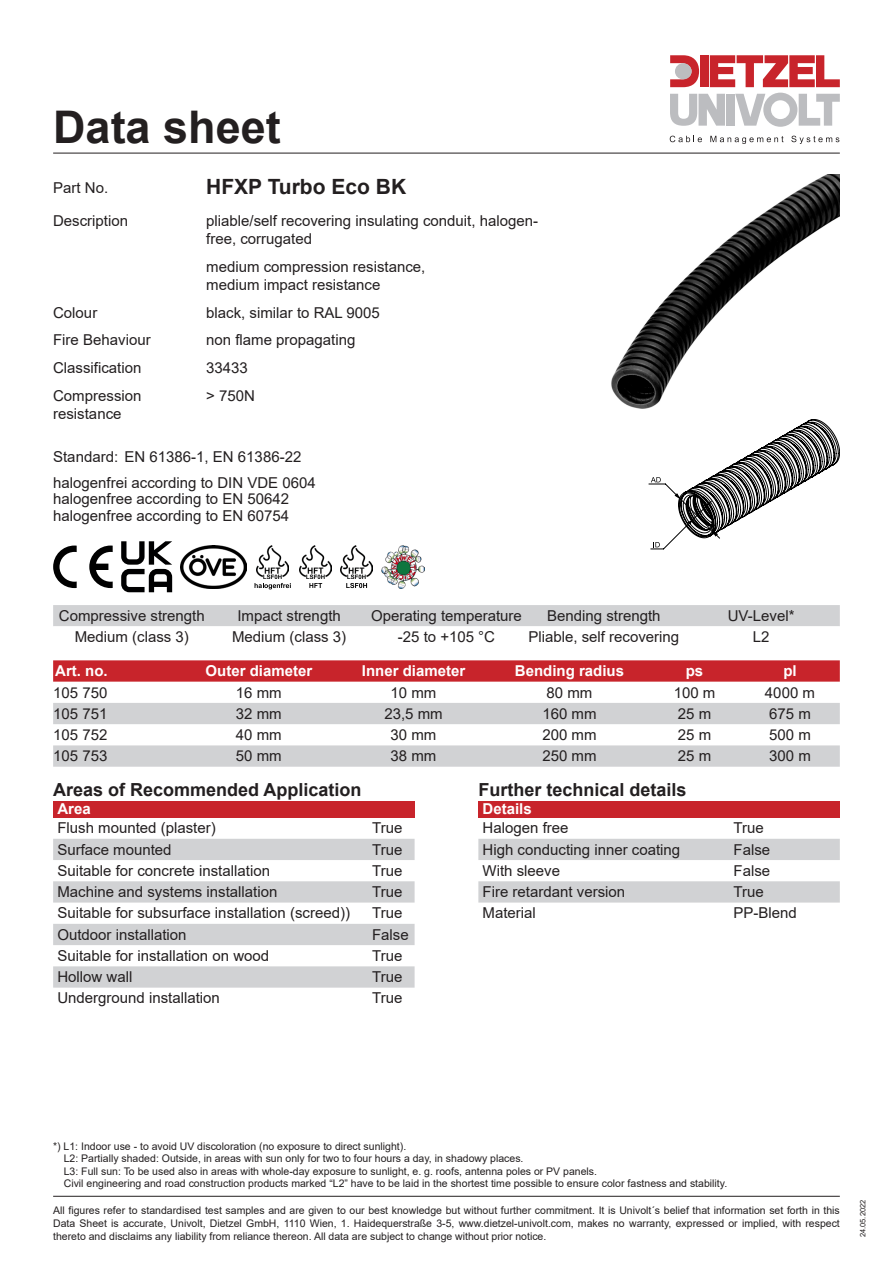
<style>
.page{position:relative;width:893px;height:1263px;background:#fff}
.page>*{position:absolute;margin:0;border:0;box-sizing:border-box;transform-origin:0 0}
.Standard_Absatz{font:700 45px "Arial";color:#231f20}
.Standard_Absatz-2{font:700 21px "Arial";color:#231f20}
.Standard_Absatz-3{font:700 18px "Arial";color:#231f20}
.Standard_Absatz-4{font:15px/18px "Arial";color:#231f20}
.Standard_Absatz-5{font:700 15px "Arial";color:#fff}
.Standard_Absatz-6{font:10.5px/12.6px "Arial";color:#231f20;text-align:justify}
.Standard_Absatz-7{font:7.5px "Arial";color:#231f20}
</style>
<div class="page">
<hr style="left:53px;top:153px;width:787px;height:1px;background:#231f20">
<svg style="left:670px;top:136px;width:32px;height:6px"></svg>
<svg style="left:710px;top:136px;width:73px;height:8px"></svg>
<svg style="left:791px;top:136px;width:48px;height:8px"></svg>
<div style="left:700px;top:55px;width:9px;height:32px;background:#c8242b"></div>
<div style="left:726px;top:94px;width:8px;height:32px;background:#bcbdc0"></div>
<svg style="left:670px;top:94px;width:55px;height:32px"></svg>
<svg style="left:670px;top:55px;width:29px;height:32px"></svg>
<div style="left:675px;top:63px;width:17px;height:16px;background:#bcbdc0;border-radius:50%"></div>
<svg style="left:710px;top:55px;width:130px;height:32px"></svg>
<svg style="left:735px;top:93px;width:105px;height:34px"></svg>
<hr style="left:53px;top:1196px;width:787px;height:1px;background:#231f20">
<svg style="left:53px;top:660px;width:787px;height:22px;background:#c92b32"></svg>
<svg style="left:53px;top:703px;width:787px;height:64px;fill:#d1d2d4"></svg>
<div style="left:53px;top:605px;width:787px;height:21px;background:#d1d2d4"></div>
<div style="left:53px;top:801px;width:362px;height:16px;background:#c8242b"></div>
<svg style="left:53px;top:839px;width:362px;height:149px;fill:#d1d2d4"></svg>
<div style="left:478px;top:801px;width:362px;height:16px;background:#c8242b"></div>
<svg style="left:478px;top:839px;width:362px;height:63px"></svg>
<svg style="left:89px;top:545px;width:24px;height:43px"></svg>
<svg style="left:53px;top:545px;width:24px;height:43px"></svg>
<svg style="left:121px;top:541px;width:51px;height:51px"></svg>
<img style="left:181px;top:545px;width:65px;height:43px">
<img style="left:256px;top:545px;width:33px;height:34px">
<svg style="left:255px;top:583px;width:36px;height:6px"></svg>
<img style="left:299px;top:545px;width:33px;height:34px">
<svg style="left:309px;top:583px;width:13px;height:5px"></svg>
<img style="left:340px;top:545px;width:33px;height:34px">
<svg style="left:346px;top:583px;width:21px;height:5px"></svg>
<img style="left:381px;top:545px;width:44px;height:43px">
<img style="left:612px;top:175px;width:228px;height:234px">
<svg style="left:648px;top:419px;width:192px;height:130px"></svg>
<p class="Standard_Absatz" style="left:53px;top:95px;width:229px">Data sheet</p>
<p class="Standard_Absatz-2" style="left:206px;top:172px;width:201px">HFXP Turbo Eco BK</p>
<p class="Standard_Absatz-4" style="left:53px;top:179px;width:57px">Part No.</p>
<p class="Standard_Absatz-4" style="left:53px;top:212px;width:77px">Description</p>
<p class="Standard_Absatz-4" style="left:206px;top:212px;width:333px">pliable/self recovering insulating conduit, halogen&shy;free, corrugated</p>
<p class="Standard_Absatz-4" style="left:206px;top:257px;width:221px">medium compression resistance, medium impact resistance</p>
<p class="Standard_Absatz-4" style="left:53px;top:303px;width:46px">Colour</p>
<p class="Standard_Absatz-4" style="left:206px;top:303px;width:175px">black, similar to RAL 9005</p>
<p class="Standard_Absatz-4" style="left:53px;top:331px;width:99px">Fire Behaviour</p>
<p class="Standard_Absatz-4" style="left:206px;top:331px;width:151px">non flame propagating</p>
<p class="Standard_Absatz-4" style="left:53px;top:359px;width:90px">Classification</p>
<p class="Standard_Absatz-4" style="left:206px;top:359px;width:43px">33433</p>
<p class="Standard_Absatz-4" style="left:53px;top:386px;width:90px">Compression resistance</p>
<p class="Standard_Absatz-4" style="left:206px;top:386px;width:50px">&gt; 750N</p>
<p class="Standard_Absatz-4" style="left:53px;top:448px;width:250px">Standard: EN 61386-1, EN 61386-22</p>
<p class="Standard_Absatz-4" style="left:53px;top:473px;width:264px">halogenfrei according to DIN VDE 0604</p>
<p class="Standard_Absatz-4" style="left:53px;top:490px;width:237px">halogenfree according to EN 50642</p>
<p class="Standard_Absatz-4" style="left:53px;top:507px;width:237px">halogenfree according to EN 60754</p>
<p class="Standard_Absatz-4" style="left:59px;top:606px;width:147px">Compressive strength</p>
<p class="Standard_Absatz-4" style="left:237px;top:606px;width:105px">Impact strength</p>
<p class="Standard_Absatz-4" style="left:371px;top:606px;width:152px">Operating temperature</p>
<p class="Standard_Absatz-4" style="left:547px;top:606px;width:115px">Bending strength</p>
<p class="Standard_Absatz-4" style="left:728px;top:606px;width:68px">UV-Level*</p>
<p class="Standard_Absatz-4" style="left:75px;top:628px;width:116px">Medium (class 3)</p>
<p class="Standard_Absatz-4" style="left:232px;top:628px;width:116px">Medium (class 3)</p>
<p class="Standard_Absatz-4" style="left:398px;top:628px;width:99px">-25 to +105 °C</p>
<p class="Standard_Absatz-4" style="left:528px;top:628px;width:152px">Pliable, self recovering</p>
<p class="Standard_Absatz-4" style="left:753px;top:628px;width:18px">L2</p>
<p class="Standard_Absatz-5" style="left:55px;top:660px;width:54px">Art. no.</p>
<p class="Standard_Absatz-5" style="left:206px;top:660px;width:108px">Outer diameter</p>
<p class="Standard_Absatz-5" style="left:362px;top:660px;width:105px">Inner diameter</p>
<p class="Standard_Absatz-5" style="left:515px;top:660px;width:111px">Bending radius</p>
<p class="Standard_Absatz-5" style="left:686px;top:660px;width:19px">ps</p>
<p class="Standard_Absatz-5" style="left:783px;top:660px;width:15px">pl</p>
<p class="Standard_Absatz-4" style="left:53px;top:683px;width:56px">105 750</p>
<p class="Standard_Absatz-4" style="left:236px;top:683px;width:47px">16 mm</p>
<p class="Standard_Absatz-4" style="left:391px;top:683px;width:47px">10 mm</p>
<p class="Standard_Absatz-4" style="left:546px;top:683px;width:47px">80 mm</p>
<p class="Standard_Absatz-4" style="left:674px;top:683px;width:43px">100 m</p>
<p class="Standard_Absatz-4" style="left:765px;top:683px;width:52px">4000 m</p>
<p class="Standard_Absatz-4" style="left:53px;top:704px;width:56px">105 751</p>
<p class="Standard_Absatz-4" style="left:236px;top:704px;width:47px">32 mm</p>
<p class="Standard_Absatz-4" style="left:384px;top:704px;width:60px">23,5 mm</p>
<p class="Standard_Absatz-4" style="left:542px;top:704px;width:56px">160 mm</p>
<p class="Standard_Absatz-4" style="left:678px;top:704px;width:35px">25 m</p>
<p class="Standard_Absatz-4" style="left:769px;top:704px;width:43px">675 m</p>
<p class="Standard_Absatz-4" style="left:53px;top:726px;width:56px">105 752</p>
<p class="Standard_Absatz-4" style="left:236px;top:726px;width:47px">40 mm</p>
<p class="Standard_Absatz-4" style="left:391px;top:726px;width:47px">30 mm</p>
<p class="Standard_Absatz-4" style="left:542px;top:726px;width:56px">200 mm</p>
<p class="Standard_Absatz-4" style="left:678px;top:726px;width:35px">25 m</p>
<p class="Standard_Absatz-4" style="left:769px;top:726px;width:43px">500 m</p>
<p class="Standard_Absatz-4" style="left:53px;top:747px;width:56px">105 753</p>
<p class="Standard_Absatz-4" style="left:236px;top:747px;width:47px">50 mm</p>
<p class="Standard_Absatz-4" style="left:391px;top:747px;width:47px">38 mm</p>
<p class="Standard_Absatz-4" style="left:542px;top:747px;width:56px">250 mm</p>
<p class="Standard_Absatz-4" style="left:678px;top:747px;width:35px">25 m</p>
<p class="Standard_Absatz-4" style="left:769px;top:747px;width:43px">300 m</p>
<p class="Standard_Absatz-3" style="left:53px;top:777px;width:310px">Areas of Recommended Application</p>
<p class="Standard_Absatz-5" style="left:57px;top:798px;width:35px">Area</p>
<p class="Standard_Absatz-4" style="left:57px;top:819px;width:160px">Flush mounted (plaster)</p>
<p class="Standard_Absatz-4" style="left:372px;top:819px;width:32px">True</p>
<p class="Standard_Absatz-4" style="left:57px;top:840px;width:116px">Surface mounted</p>
<p class="Standard_Absatz-4" style="left:372px;top:840px;width:32px">True</p>
<p class="Standard_Absatz-4" style="left:57px;top:861px;width:214px">Suitable for concrete installation</p>
<p class="Standard_Absatz-4" style="left:372px;top:861px;width:32px">True</p>
<p class="Standard_Absatz-4" style="left:57px;top:883px;width:222px">Machine and systems installation</p>
<p class="Standard_Absatz-4" style="left:372px;top:883px;width:32px">True</p>
<p class="Standard_Absatz-4" style="left:57px;top:904px;width:294px">Suitable for subsurface installation (screed))</p>
<p class="Standard_Absatz-4" style="left:372px;top:904px;width:32px">True</p>
<p class="Standard_Absatz-4" style="left:57px;top:925px;width:131px">Outdoor installation</p>
<p class="Standard_Absatz-4" style="left:372px;top:925px;width:38px">False</p>
<p class="Standard_Absatz-4" style="left:57px;top:946px;width:213px">Suitable for installation on wood</p>
<p class="Standard_Absatz-4" style="left:372px;top:946px;width:32px">True</p>
<p class="Standard_Absatz-4" style="left:57px;top:968px;width:77px">Hollow wall</p>
<p class="Standard_Absatz-4" style="left:372px;top:968px;width:32px">True</p>
<p class="Standard_Absatz-4" style="left:57px;top:989px;width:164px">Underground installation</p>
<p class="Standard_Absatz-4" style="left:372px;top:989px;width:32px">True</p>
<p class="Standard_Absatz-3" style="left:478px;top:777px;width:210px">Further technical details</p>
<p class="Standard_Absatz-5" style="left:483px;top:798px;width:51px">Details</p>
<p class="Standard_Absatz-4" style="left:483px;top:819px;width:87px">Halogen free</p>
<p class="Standard_Absatz-4" style="left:733px;top:819px;width:32px">True</p>
<p class="Standard_Absatz-4" style="left:483px;top:840px;width:199px">High conducting inner coating</p>
<p class="Standard_Absatz-4" style="left:733px;top:840px;width:38px">False</p>
<p class="Standard_Absatz-4" style="left:483px;top:861px;width:79px">With sleeve</p>
<p class="Standard_Absatz-4" style="left:733px;top:861px;width:38px">False</p>
<p class="Standard_Absatz-4" style="left:483px;top:883px;width:144px">Fire retardant version</p>
<p class="Standard_Absatz-4" style="left:733px;top:883px;width:32px">True</p>
<p class="Standard_Absatz-4" style="left:483px;top:904px;width:55px">Material</p>
<p class="Standard_Absatz-4" style="left:733px;top:904px;width:65px">PP-Blend</p>
<p class="Standard_Absatz-6" style="left:64px;top:1139px;width:665px;text-align:left;text-indent:-11px">*) L1: Indoor use - to avoid UV discoloration (no exposure to direct sunlight).<br>L2: Partially shaded: Outside, in areas with sun only for two to four hours a day, in shadowy places.<br>L3: Full sun: To be used also in areas with whole-day exposure to sunlight, e. g. roofs, antenna poles or PV panels.<br>Civil engineering and road construction products marked “L2” have to be laid in the shortest time possible to ensure color fastness and stability.</p>
<p class="Standard_Absatz-6" style="left:53px;top:1204px;width:788px">All figures refer to standardised test samples and are given to our best knowledge but without further commitment. It is Univolt´s belief that information set forth in this Data Sheet is accurate, Univolt, Dietzel GmbH, 1110 Wien, 1. Haidequerstraße 3-5, www.dietzel-univolt.com, makes no warranty, expressed or implied, with respect thereto and disclaims any liability from reliance thereon. All data are subject to change without prior notice.</p>
<p class="Standard_Absatz-7" style="left:858px;top:1237px;width:39px;rotate:-90deg">24.05.2022</p>
</div>
